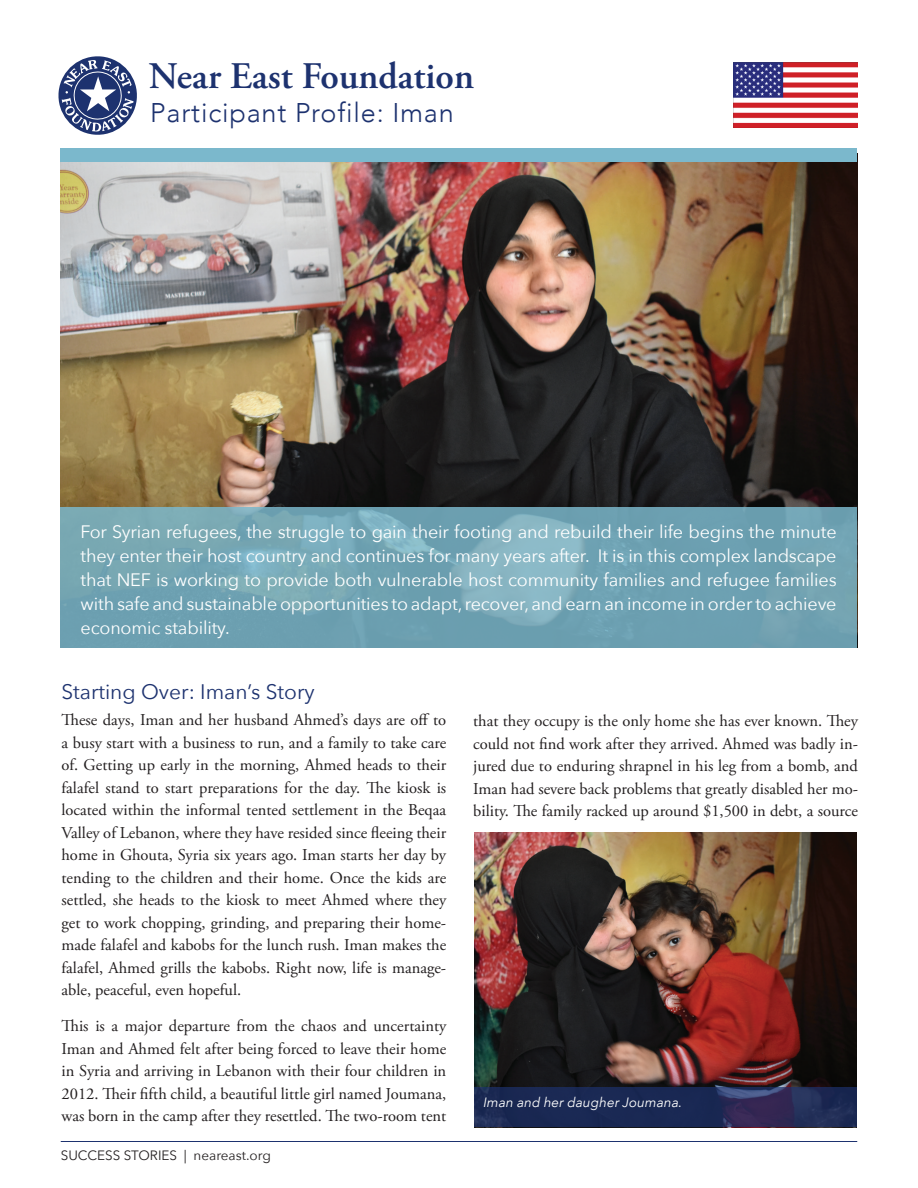
<style>
.page{position:relative;width:918px;height:1188px;background:#fff}
.page>*{position:absolute;margin:0;border:0;box-sizing:border-box;transform-origin:0 0}
.t1{font:600 37.5px "Adobe Garamond Pro";color:#1d326f}
.t2{font:300 27px "Avenir";letter-spacing:.03em;color:#1d326f}
.t3{font:21px "Avenir Next";color:#1d326f}
.t4{font:18px/24px "Avenir Next";letter-spacing:-.01em;color:#fff;text-align:justify}
.t5{font:16.5px/22.5px "Adobe Garamond Pro";color:#231f20;text-align:justify}
.t6{font:13.5px "Avenir Next";color:#231f20}
.t7{font:italic 13.5px "Avenir Next";color:#fff}
</style>
<div class="page">
<svg style="left:58px;top:56px;width:79px;height:79px"></svg>
<hr style="left:61px;top:1141px;width:796px;height:1px;background:#1d326f">
<img style="left:61px;top:162px;width:796px;height:346px">
<svg style="left:61px;top:508px;width:796px;height:140px;background:#72a4b4"></svg>
<div style="left:61px;top:148px;width:796px;height:14px;background:#7bb8cc"></div>
<img style="left:474px;top:833px;width:382px;height:255px">
<svg style="left:474px;top:1088px;width:382px;height:39px;background:#202a55"></svg>
<img style="left:733px;top:63px;width:124px;height:65px">
<h1 class="t1" style="left:149px;top:55px;width:327px">Near East Foundation</h1>
<h2 class="t2" style="left:150px;top:97px;width:305px">Participant Profile: Iman</h2>
<p class="t4" style="left:81px;top:519px;width:758px">For Syrian refugees, the struggle to gain their footing and rebuild their life begins the minute they enter their host country and continues for many years after. It is in this complex landscape that NEF is working to provide both vulnerable host community families and refugee families with safe and sustainable opportunities to adapt, recover, and earn an income in order to achieve economic stability.</p>
<p class="t3" style="left:62px;top:674px;width:255px">Starting Over: Iman’s Story</p>
<p class="t5" style="left:62px;top:709px;width:386px">These days, Iman and her husband Ahmed’s days are off to a busy start with a business to run, and a family to take care of. Getting up early in the morning, Ahmed heads to their falafel stand to start preparations for the day. The kiosk is located within the informal tented settlement in the Beqaa Valley of Lebanon, where they have resided since fleeing their home in Ghouta, Syria six years ago. Iman starts her day by tending to the children and their home. Once the kids are settled, she heads to the kiosk to meet Ahmed where they get to work chopping, grinding, and preparing their home&shy;made falafel and kabobs for the lunch rush. Iman makes the falafel, Ahmed grills the kabobs. Right now, life is manage&shy;able, peaceful, even hopeful.</p>
<p class="t5" style="left:62px;top:1015px;width:386px">This is a major departure from the chaos and uncertainty Iman and Ahmed felt after being forced to leave their home in Syria and arriving in Lebanon with their four children in 2012. Their fifth child, a beautiful little girl named Joumana, was born in the camp after they resettled. The two-room tent</p>
<p class="t6" style="left:61px;top:1144px;width:212px">SUCCESS STORIES | neareast.org</p>
<p class="t5" style="left:473px;top:710px;width:386px">that they occupy is the only home she has ever known. They could not find work after they arrived. Ahmed was badly in&shy;jured due to enduring shrapnel in his leg from a bomb, and Iman had severe back problems that greatly disabled her mo&shy;bility. The family racked up around $1,500 in debt, a source</p>
<p class="t7" style="left:483px;top:1091px;width:201px">Iman and her daugher Joumana.</p>
</div>
